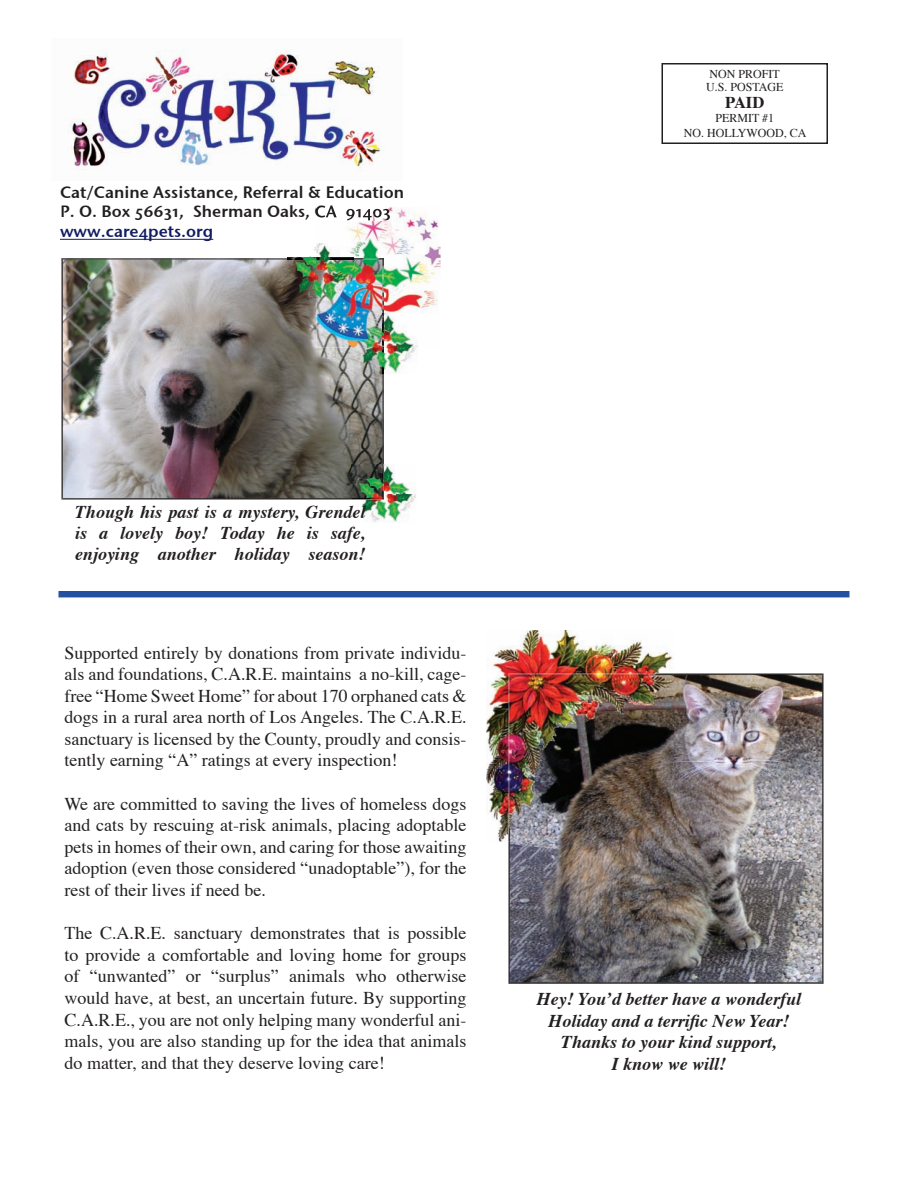
<style>
.page{position:relative;width:918px;height:1188px;background:#fff}
.page>*{position:absolute;margin:0;border:0;box-sizing:border-box;transform-origin:0 0}
.t1{font:18px/21.6px "Times";color:#231f20;text-align:justify}
.t2{font:italic 700 18px/21.6px "Times";color:#231f20;text-align:center}
.t3{font:16.5px/19.8px "Stone Sans Sem OSITCTT Semi";color:#231f20}
.t4{font:16.5px "Stone Sans Sem OSITCTT Semi";color:#111c61}
.t5{font:700 16.5px "Times";color:#231f20}
.t6{font:12px/12.9px "Times";color:#231f20}
</style>
<div class="page">
<hr style="left:60px;top:239px;width:153px;height:1px;background:#111c61">
<img style="left:62px;top:259px;width:321px;height:240px">
<img style="left:288px;top:247px;width:28px;height:56px">
<svg style="left:288px;top:258px;width:28px;height:2px"></svg>
<img style="left:58px;top:591px;width:792px;height:7px">
<img style="left:509px;top:674px;width:314px;height:309px">
<img style="left:384px;top:347px;width:34px;height:26px">
<img style="left:352px;top:347px;width:30px;height:26px">
<svg style="left:382px;top:347px;width:2px;height:26px"></svg>
<div style="left:662px;top:63px;width:166px;height:81px;border:2px solid #231f20"></div>
<img style="left:362px;top:494px;width:54px;height:29px">
<img style="left:384px;top:464px;width:32px;height:30px">
<img style="left:351px;top:464px;width:33px;height:36px">
<img style="left:351px;top:464px;width:32px;height:35px">
<img style="left:71px;top:49px;width:314px;height:122px">
<img style="left:358px;top:207px;width:83px;height:140px">
<img style="left:316px;top:220px;width:42px;height:38px">
<img style="left:316px;top:207px;width:74px;height:13px">
<img style="left:316px;top:260px;width:66px;height:87px">
<img style="left:353px;top:258px;width:31px;height:56px">
<img style="left:316px;top:258px;width:37px;height:2px">
<img style="left:382px;top:314px;width:2px;height:33px">
<img style="left:486px;top:630px;width:188px;height:211px">
<img style="left:551px;top:716px;width:123px;height:125px">
<img style="left:509px;top:674px;width:42px;height:167px">
<img style="left:550px;top:674px;width:124px;height:42px">
<p class="t3" style="left:60px;top:182px;width:346px">Cat/Canine Assistance, Referral &amp; Education<br>P. O. Box 56631, Sherman Oaks, CA 91403</p>
<p class="t4" style="left:60px;top:221px;width:155px">www.care4pets.org</p>
<p class="t6" style="left:706px;top:68px;width:79px">NON PROFIT<br>U.S. POSTAGE</p>
<p class="t5" style="left:725px;top:91px;width:41px">PAID</p>
<p class="t6" style="left:684px;top:112px;width:124px;line-height:14.4px;text-align:center">PERMIT #1<br>NO. HOLLYWOOD, CA</p>
<p class="t2" style="left:75px;top:502px;width:292px;line-height:21px;text-align:justify">Though his past is a mystery, Grendel is a lovely boy! Today he is safe, enjoying another holiday season!</p>
<p class="t1" style="left:64px;top:643px;width:404px">Supported entirely by donations from private individu&shy;als and foundations, C.A.R.E. maintains a no-kill, cage&shy;free “Home Sweet Home” for about 170 orphaned cats &amp; dogs in a rural area north of Los Angeles. The C.A.R.E. sanctuary is licensed by the County, proudly and consis&shy;tently earning “A” ratings at every inspection!</p>
<p class="t1" style="left:64px;top:794px;width:403px">We are committed to saving the lives of homeless dogs and cats by rescuing at-risk animals, placing adoptable pets in homes of their own, and caring for those awaiting adoption (even those considered “unadoptable”), for the rest of their lives if need be.</p>
<p class="t1" style="left:64px;top:924px;width:404px">The C.A.R.E. sanctuary demonstrates that is possible to provide a comfortable and loving home for groups of “unwanted” or “surplus” animals who otherwise would have, at best, an uncertain future. By supporting C.A.R.E., you are not only helping many wonderful ani&shy;mals, you are also standing up for the idea that animals do matter, and that they deserve loving care!</p>
<p class="t2" style="left:537px;top:989px;width:266px">Hey! Youʼd better have a wonderful<br>Holiday and a terrific New Year!<br>Thanks to your kind support,<br>I know we will!</p>
</div>
